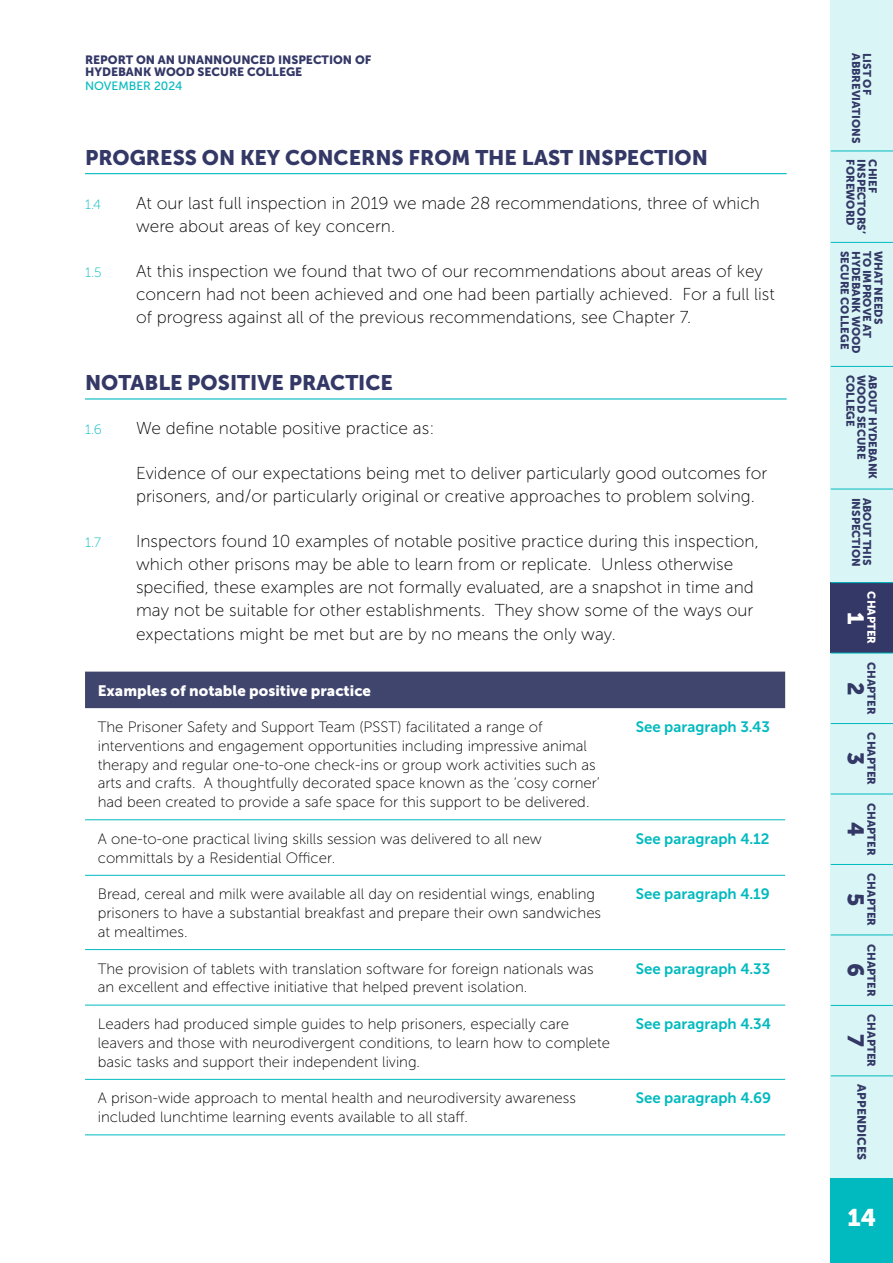
<style>
.page{position:relative;width:893px;height:1263px;background:#fff}
.page>*{position:absolute;margin:0;border:0;box-sizing:border-box;transform-origin:0 0}
.t1{font:24px "Museo Sans 900";color:#fff}
.t2{font:22.5px "Museo Sans 900";color:#333866}
.t3{font:22.5px "Museo Sans 900";color:#fff}
.H3_-_Underlined{font:21px "Museo Sans 900";color:#333866}
.P_-_Body_Numbered_1{font:17.25px/23.2px "Museo Sans 100";color:#000}
.P_-_Body_-_Indented{font:17.25px/23.2px "Museo Sans 100";color:#000}
.P_-_Table_Body_-_L{font:15px/18.8px "Museo Sans 100";color:#000}
.P_-_Table_Body_-_L-2{font:15px "Museo Sans 700";color:#00babf}
.P_-_Table_Head_-_L{font:15px "Museo Sans 900";color:#fff}
.P_-_Body_Numbered_1-2{font:13.5px "Museo Sans 100";color:#00babf}
.t4{font:12px/12px "Museo Sans 900";color:#333866}
.t5{font:12px "Museo Sans 500";color:#00babf}
.t6{font:11.25px "Museo Sans 900";color:#333866}
.t7{font:11.25px "Museo Sans 900";color:#fff}
</style>
<div class="page">
<div style="left:831px;top:1178px;width:62px;height:85px;background:#00babf"></div>
<div style="left:831px;top:0;width:62px;height:1178px;background:#d9f5f5"></div>
<div style="left:831px;top:583px;width:62px;height:70px;background:#333866"></div>
<hr style="left:831px;top:151px;width:62px;height:1px;background:#00babf">
<hr style="left:831px;top:242px;width:62px;height:1px;background:#00babf">
<hr style="left:831px;top:366px;width:62px;height:1px;background:#00babf">
<hr style="left:831px;top:489px;width:62px;height:1px;background:#00babf">
<hr style="left:831px;top:582px;width:62px;height:1px;background:#00babf">
<hr style="left:831px;top:653px;width:62px;height:1px;background:#00babf">
<hr style="left:831px;top:723px;width:62px;height:1px;background:#00babf">
<hr style="left:831px;top:794px;width:62px;height:1px;background:#00babf">
<hr style="left:831px;top:864px;width:62px;height:1px;background:#00babf">
<hr style="left:831px;top:935px;width:62px;height:1px;background:#00babf">
<hr style="left:831px;top:1005px;width:62px;height:1px;background:#00babf">
<hr style="left:831px;top:1075px;width:62px;height:1px;background:#00babf">
<hr style="left:85px;top:173px;width:702px;height:1px;background:#00babf">
<hr style="left:85px;top:398px;width:702px;height:1px;background:#00babf">
<div style="left:85px;top:672px;width:700px;height:36px;background:#40456e"></div>
<svg style="left:85px;top:708px;width:700px;height:371px"></svg>
<hr style="left:85px;top:819px;width:538px;height:1px;background:#00babf">
<hr style="left:623px;top:819px;width:162px;height:1px;background:#00babf">
<hr style="left:85px;top:875px;width:538px;height:1px;background:#00babf">
<hr style="left:623px;top:875px;width:162px;height:1px;background:#00babf">
<hr style="left:85px;top:949px;width:538px;height:1px;background:#00babf">
<hr style="left:623px;top:949px;width:162px;height:1px;background:#00babf">
<hr style="left:85px;top:1005px;width:538px;height:1px;background:#00babf">
<hr style="left:623px;top:1005px;width:162px;height:1px;background:#00babf">
<hr style="left:85px;top:1079px;width:538px;height:1px;background:#00babf">
<hr style="left:623px;top:1079px;width:162px;height:1px;background:#00babf">
<hr style="left:85px;top:1134px;width:538px;height:1px;background:#00babf">
<hr style="left:623px;top:1134px;width:162px;height:1px;background:#00babf">
<p class="t4" style="left:85px;top:54px;width:288px">REPORT ON AN UNANNOUNCED INSPECTION OF<br>HYDEBANK WOOD SECURE COLLEGE</p>
<p class="t5" style="left:85px;top:79px;width:99px">NOVEMBER 2024</p>
<h3 class="H3_-_Underlined" style="left:85px;top:145px;width:624px">PROGRESS ON KEY CONCERNS FROM THE LAST INSPECTION</h3>
<p class="P_-_Body_Numbered_1-2" style="left:85px;top:197px;width:18px">1.4</p>
<p class="P_-_Body_Numbered_1" style="left:136px;top:192px;width:625px">At our last full inspection in 2019 we made 28 recommendations, three of which were about areas of key concern.</p>
<p class="P_-_Body_Numbered_1-2" style="left:85px;top:265px;width:18px">1.5</p>
<p class="P_-_Body_Numbered_1" style="left:136px;top:259px;width:640px">At this inspection we found that two of our recommendations about areas of key concern had not been achieved and one had been partially achieved. For a full list of progress against all of the previous recommendations, see Chapter 7.</p>
<h3 class="H3_-_Underlined" style="left:85px;top:371px;width:309px">NOTABLE POSITIVE PRACTICE</h3>
<p class="P_-_Body_Numbered_1-2" style="left:85px;top:423px;width:18px">1.6</p>
<p class="P_-_Body_Numbered_1" style="left:136px;top:417px;width:300px">We define notable positive practice as:</p>
<p class="P_-_Body_-_Indented" style="left:136px;top:462px;width:633px">Evidence of our expectations being met to deliver particularly good outcomes for prisoners, and/or particularly original or creative approaches to problem solving.</p>
<p class="P_-_Body_Numbered_1-2" style="left:85px;top:535px;width:17px">1.7</p>
<p class="P_-_Body_Numbered_1" style="left:136px;top:529px;width:624px">Inspectors found 10 examples of notable positive practice during this inspection, which other prisons may be able to learn from or replicate. Unless otherwise specified, these examples are not formally evaluated, are a snapshot in time and may not be suitable for other establishments. They show some of the ways our expectations might be met but are by no means the only way.</p>
<p class="P_-_Table_Head_-_L" style="left:98px;top:682px;width:275px">Examples of notable positive practice</p>
<p class="P_-_Table_Body_-_L" style="left:98px;top:718px;width:504px">The Prisoner Safety and Support Team (PSST) facilitated a range of interventions and engagement opportunities including impressive animal therapy and regular one-to-one check-ins or group work activities such as arts and crafts. A thoughtfully decorated space known as the ‘cosy corner’ had been created to provide a safe space for this support to be delivered.</p>
<p class="P_-_Table_Body_-_L-2" style="left:636px;top:718px;width:136px">See paragraph 3.43</p>
<p class="P_-_Table_Body_-_L" style="left:98px;top:829px;width:446px">A one-to-one practical living skills session was delivered to all new committals by a Residential Officer.</p>
<p class="P_-_Table_Body_-_L-2" style="left:636px;top:830px;width:135px">See paragraph 4.12</p>
<p class="P_-_Table_Body_-_L" style="left:98px;top:885px;width:505px">Bread, cereal and milk were available all day on residential wings, enabling prisoners to have a substantial breakfast and prepare their own sandwiches at mealtimes.</p>
<p class="P_-_Table_Body_-_L-2" style="left:636px;top:886px;width:136px">See paragraph 4.19</p>
<p class="P_-_Table_Body_-_L" style="left:98px;top:959px;width:497px">The provision of tablets with translation software for foreign nationals was an excellent and effective initiative that helped prevent isolation.</p>
<p class="P_-_Table_Body_-_L-2" style="left:636px;top:960px;width:136px">See paragraph 4.33</p>
<p class="P_-_Table_Body_-_L" style="left:98px;top:1015px;width:514px">Leaders had produced simple guides to help prisoners, especially care leavers and those with neurodivergent conditions, to learn how to complete basic tasks and support their independent living.</p>
<p class="P_-_Table_Body_-_L-2" style="left:636px;top:1015px;width:137px">See paragraph 4.34</p>
<p class="P_-_Table_Body_-_L" style="left:98px;top:1089px;width:480px">A prison-wide approach to mental health and neurodiversity awareness included lunchtime learning events available to all staff.</p>
<p class="P_-_Table_Body_-_L-2" style="left:636px;top:1090px;width:137px">See paragraph 4.69</p>
<p class="t6" style="left:862px;top:53px;width:92px;rotate:90deg">ABBREVIATIONS</p>
<p class="t6" style="left:874px;top:53px;width:43px;rotate:90deg">LIST OF</p>
<p class="t6" style="left:857px;top:159px;width:68px;rotate:90deg">FOREWORD</p>
<p class="t6" style="left:868px;top:159px;width:76px;rotate:90deg">INSPECTORS’</p>
<p class="t6" style="left:879px;top:159px;width:35px;rotate:90deg">CHIEF</p>
<p class="t6" style="left:851px;top:251px;width:100px;rotate:90deg">SECURE COLLEGE</p>
<p class="t6" style="left:862px;top:251px;width:104px;rotate:90deg">HYDEBANK WOOD</p>
<p class="t6" style="left:874px;top:251px;width:89px;rotate:90deg">TO IMPROVE AT</p>
<p class="t6" style="left:885px;top:251px;width:75px;rotate:90deg">WHAT NEEDS</p>
<p class="t6" style="left:857px;top:375px;width:53px;rotate:90deg">COLLEGE</p>
<p class="t6" style="left:868px;top:375px;width:86px;rotate:90deg">WOOD SECURE</p>
<p class="t6" style="left:879px;top:375px;width:106px;rotate:90deg">ABOUT HYDEBANK</p>
<p class="t6" style="left:862px;top:497px;width:71px;rotate:90deg">INSPECTION</p>
<p class="t6" style="left:874px;top:497px;width:70px;rotate:90deg">ABOUT THIS</p>
<p class="t7" style="left:878px;top:591px;width:54px;rotate:90deg">CHAPTER</p>
<h2 class="t3" style="left:868px;top:612px;width:14px;rotate:90deg">1</h2>
<p class="t6" style="left:878px;top:662px;width:54px;rotate:90deg">CHAPTER</p>
<h2 class="t2" style="left:868px;top:681px;width:15px;rotate:90deg">2</h2>
<p class="t6" style="left:878px;top:732px;width:54px;rotate:90deg">CHAPTER</p>
<h2 class="t2" style="left:868px;top:752px;width:15px;rotate:90deg">3</h2>
<p class="t6" style="left:878px;top:803px;width:54px;rotate:90deg">CHAPTER</p>
<h2 class="t2" style="left:868px;top:822px;width:16px;rotate:90deg">4</h2>
<p class="t6" style="left:878px;top:873px;width:54px;rotate:90deg">CHAPTER</p>
<h2 class="t2" style="left:868px;top:893px;width:15px;rotate:90deg">5</h2>
<p class="t6" style="left:878px;top:944px;width:54px;rotate:90deg">CHAPTER</p>
<h2 class="t2" style="left:868px;top:963px;width:15px;rotate:90deg">6</h2>
<p class="t6" style="left:878px;top:1014px;width:54px;rotate:90deg">CHAPTER</p>
<h2 class="t2" style="left:868px;top:1034px;width:14px;rotate:90deg">7</h2>
<p class="t4" style="left:868px;top:1084px;width:77px;rotate:90deg">APPENDICES</p>
<h1 class="t1" style="left:847px;top:1204px;width:30px">14</h1>
</div>
